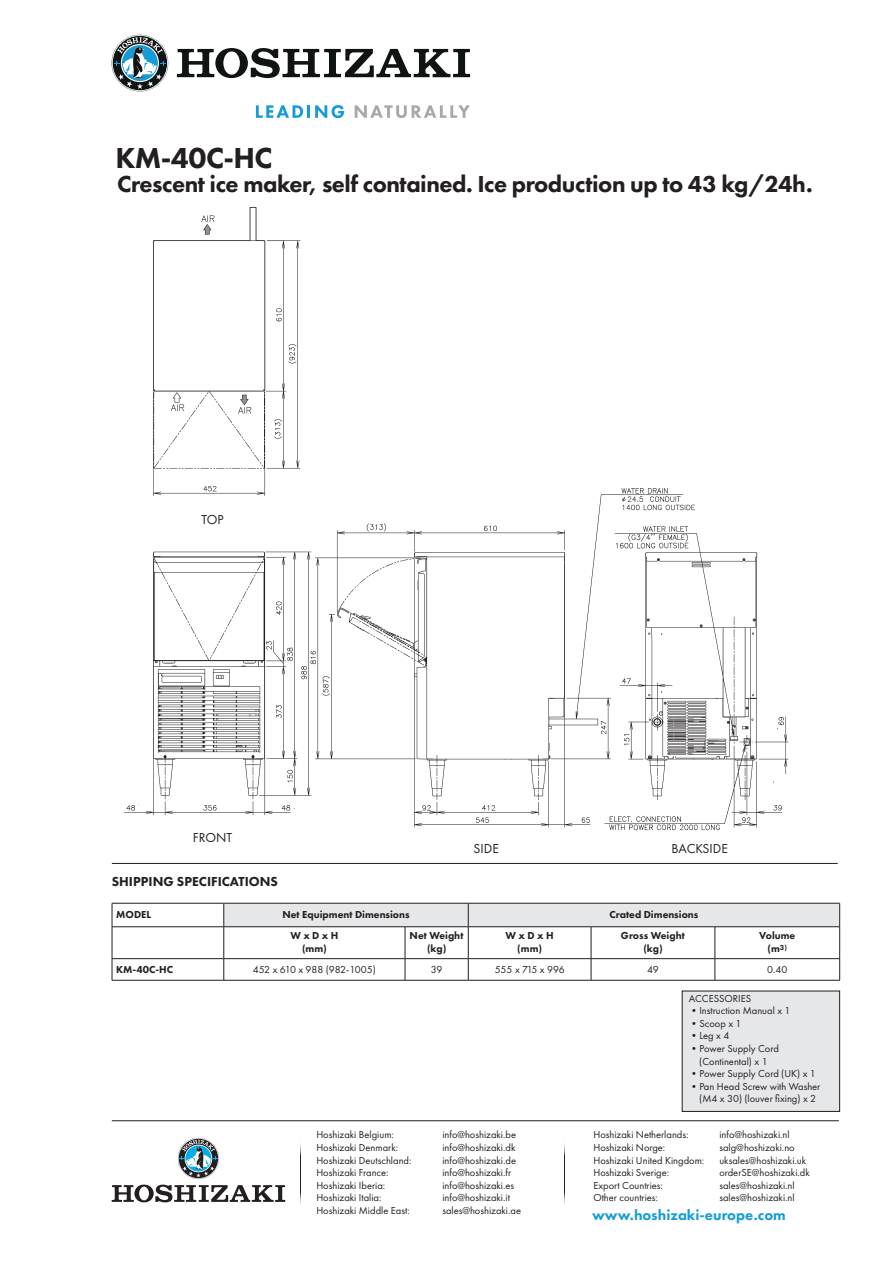
<style>
.page{position:relative;width:893px;height:1263px;background:#fff}
.page>*{position:absolute;margin:0;border:0;box-sizing:border-box;transform-origin:0 0}
.t1{font:800 30px "Futura PT";letter-spacing:-.02em;color:#231f20}
.t2{font:800 24px "Futura PT";letter-spacing:-.02em;color:#231f20}
.t3{font:800 15px "Futura PT";color:#179dd9}
.t4{font:800 13.5px "Futura PT";color:#231f20}
.t5{font:13.5px "Futura PT";color:#231f20}
.t6{font:10.5px "Futura PT";color:#231f20}
.t7{font:800 10.5px "Futura PT";color:#231f20}
.s1{font-size:7.5px}
</style>
<div class="page">
<img style="left:124px;top:206px;width:665px;height:625px">
<div style="left:297px;top:655px;width:11px;height:10px;background:#fff"></div>
<div style="left:276px;top:776px;width:11px;height:10px;background:#fff"></div>
<div style="left:234px;top:779px;width:11px;height:11px;background:#fff"></div>
<div style="left:218px;top:798px;width:11px;height:10px;background:#fff"></div>
<div style="left:173px;top:780px;width:11px;height:11px;background:#fff"></div>
<div style="left:139px;top:795px;width:11px;height:11px;background:#fff"></div>
<div style="left:295px;top:799px;width:11px;height:11px;background:#fff"></div>
<div style="left:513px;top:784px;width:11px;height:11px;background:#fff"></div>
<div style="left:501px;top:798px;width:11px;height:10px;background:#fff"></div>
<div style="left:452px;top:784px;width:11px;height:10px;background:#fff"></div>
<div style="left:418px;top:792px;width:11px;height:11px;background:#fff"></div>
<div style="left:669px;top:779px;width:11px;height:10px;background:#fff"></div>
<div style="left:762px;top:772px;width:11px;height:10px;background:#fff"></div>
<div style="left:766px;top:719px;width:11px;height:11px;background:#fff"></div>
<hr style="left:112px;top:1120px;width:727px;height:1px;background:#231f20">
<img style="left:300px;top:1143px;width:1px;height:62px">
<img style="left:564px;top:1143px;width:1px;height:62px">
<svg style="left:112px;top:1138px;width:173px;height:64px"></svg>
<hr style="left:112px;top:903px;width:112px;height:1px;background:#231f20">
<svg style="left:112px;top:903px;width:1px;height:23px"></svg>
<div style="left:224px;top:903px;width:616px;height:23px;background:#e6e7e9"></div>
<hr style="left:112px;top:926px;width:112px;height:1px;background:#231f20">
<hr style="left:112px;top:927px;width:1px;height:31px;background:#231f20">
<hr style="left:224px;top:926px;width:181px;height:1px;background:#231f20">
<hr style="left:224px;top:927px;width:1px;height:31px;background:#231f20">
<hr style="left:405px;top:926px;width:63px;height:1px;background:#231f20">
<hr style="left:405px;top:927px;width:1px;height:31px;background:#231f20">
<hr style="left:468px;top:926px;width:123px;height:1px;background:#231f20">
<hr style="left:468px;top:927px;width:1px;height:31px;background:#231f20">
<hr style="left:591px;top:926px;width:124px;height:1px;background:#231f20">
<hr style="left:591px;top:927px;width:1px;height:31px;background:#231f20">
<hr style="left:715px;top:926px;width:125px;height:1px;background:#231f20">
<hr style="left:715px;top:927px;width:1px;height:31px;background:#231f20">
<hr style="left:839px;top:927px;width:1px;height:31px;background:#231f20">
<hr style="left:112px;top:958px;width:112px;height:1px;background:#231f20">
<svg style="left:112px;top:959px;width:1px;height:21px"></svg>
<hr style="left:224px;top:958px;width:181px;height:1px;background:#231f20">
<svg style="left:224px;top:959px;width:1px;height:21px"></svg>
<hr style="left:405px;top:958px;width:63px;height:1px;background:#231f20">
<svg style="left:405px;top:959px;width:1px;height:21px"></svg>
<hr style="left:468px;top:958px;width:123px;height:1px;background:#231f20">
<svg style="left:468px;top:959px;width:1px;height:21px"></svg>
<hr style="left:591px;top:958px;width:124px;height:1px;background:#231f20">
<svg style="left:591px;top:959px;width:1px;height:21px"></svg>
<hr style="left:715px;top:958px;width:125px;height:1px;background:#231f20">
<svg style="left:715px;top:959px;width:1px;height:21px"></svg>
<svg style="left:839px;top:959px;width:1px;height:21px"></svg>
<hr style="left:112px;top:980px;width:112px;height:1px;background:#231f20">
<hr style="left:224px;top:980px;width:181px;height:1px;background:#231f20">
<hr style="left:405px;top:980px;width:63px;height:1px;background:#231f20">
<hr style="left:468px;top:980px;width:123px;height:1px;background:#231f20">
<hr style="left:591px;top:980px;width:124px;height:1px;background:#231f20">
<hr style="left:715px;top:980px;width:125px;height:1px;background:#231f20">
<hr style="left:112px;top:863px;width:726px;height:1px;background:#231f20">
<div style="left:682px;top:991px;width:158px;height:120px;background:#e6e7e9"></div>
<svg style="left:256px;top:105px;width:88px;height:13px"></svg>
<svg style="left:355px;top:105px;width:115px;height:13px"></svg>
<svg style="left:112px;top:35px;width:56px;height:56px"></svg>
<svg style="left:177px;top:48px;width:293px;height:30px"></svg>
<p class="t1" style="left:115px;top:139px;width:159px">KM-40C-HC</p>
<p class="t2" style="left:117px;top:169px;width:697px">Crescent ice maker, self contained. Ice production up to 43 kg/24h.</p>
<p class="t5" style="left:202px;top:512px;width:24px">TOP</p>
<p class="t5" style="left:193px;top:829px;width:41px">FRONT</p>
<p class="t4" style="left:112px;top:873px;width:168px">SHIPPING SPECIFICATIONS</p>
<p class="t5" style="left:474px;top:841px;width:27px">SIDE</p>
<p class="t5" style="left:671px;top:841px;width:58px">BACKSIDE</p>
<p class="t7" style="left:116px;top:907px;width:36px">MODEL</p>
<p class="t7" style="left:282px;top:907px;width:129px">Net Equipment Dimensions</p>
<p class="t7" style="left:610px;top:907px;width:90px">Crated Dimensions</p>
<p class="t7" style="left:290px;top:929px;width:50px">W x D x H</p>
<p class="t7" style="left:302px;top:941px;width:26px">(mm)</p>
<p class="t7" style="left:410px;top:929px;width:56px">Net Weight</p>
<p class="t7" style="left:427px;top:941px;width:21px">(kg)</p>
<p class="t7" style="left:621px;top:929px;width:66px">Gross Weight</p>
<p class="t7" style="left:643px;top:941px;width:21px">(kg)</p>
<p class="t7" style="left:506px;top:929px;width:50px">W x D x H</p>
<p class="t7" style="left:517px;top:941px;width:26px">(mm)</p>
<p class="t7" style="left:759px;top:929px;width:38px">Volume</p>
<p class="t7" style="left:768px;top:941px;width:21px">(m<span class="s1">3)</span></p>
<p class="t7" style="left:116px;top:963px;width:58px">KM-40C-HC</p>
<p class="t6" style="left:253px;top:963px;width:125px">452 x 610 x 988 (982-1005)</p>
<p class="t6" style="left:431px;top:963px;width:13px">39</p>
<p class="t6" style="left:495px;top:963px;width:71px">555 x 715 x 996</p>
<p class="t6" style="left:647px;top:963px;width:13px">49</p>
<p class="t6" style="left:767px;top:963px;width:22px">0.40</p>
<p class="t6" style="left:316px;top:1128px;width:79px">Hoshizaki Belgium:</p>
<p class="t6" style="left:442px;top:1128px;width:75px">info@hoshizaki.be</p>
<p class="t6" style="left:316px;top:1141px;width:83px">Hoshizaki Denmark:</p>
<p class="t6" style="left:442px;top:1141px;width:75px">info@hoshizaki.dk</p>
<p class="t6" style="left:316px;top:1154px;width:97px">Hoshizaki Deutschland:</p>
<p class="t6" style="left:442px;top:1154px;width:75px">info@hoshizaki.de</p>
<p class="t6" style="left:316px;top:1166px;width:74px">Hoshizaki France:</p>
<p class="t6" style="left:442px;top:1166px;width:70px">info@hoshizaki.fr</p>
<p class="t6" style="left:316px;top:1179px;width:70px">Hoshizaki Iberia:</p>
<p class="t6" style="left:442px;top:1179px;width:73px">info@hoshizaki.es</p>
<p class="t6" style="left:316px;top:1191px;width:67px">Hoshizaki Italia:</p>
<p class="t6" style="left:442px;top:1191px;width:69px">info@hoshizaki.it</p>
<p class="t6" style="left:316px;top:1204px;width:95px">Hoshizaki Middle East:</p>
<p class="t6" style="left:442px;top:1204px;width:80px">sales@hoshizaki.ae</p>
<p class="t6" style="left:689px;top:992px;width:64px">ACCESSORIES</p>
<p class="t6" style="left:689px;top:1004px;width:103px">•Instruction Manual x 1</p>
<p class="t6" style="left:689px;top:1017px;width:54px">•Scoop x 1</p>
<p class="t6" style="left:689px;top:1030px;width:42px">•Leg x 4</p>
<p class="t6" style="left:689px;top:1042px;width:91px">•Power Supply Cord</p>
<p class="t6" style="left:699px;top:1055px;width:70px">(Continental) x 1</p>
<p class="t6" style="left:689px;top:1067px;width:128px">•Power Supply Cord (UK) x 1</p>
<p class="t6" style="left:689px;top:1080px;width:133px">•Pan Head Screw with Washer</p>
<p class="t6" style="left:699px;top:1093px;width:118px">(M4 x 30) (louver fixing) x 2</p>
<p class="t6" style="left:593px;top:1128px;width:97px">Hoshizaki Netherlands:</p>
<p class="t6" style="left:719px;top:1128px;width:72px">info@hoshizaki.nl</p>
<p class="t6" style="left:593px;top:1141px;width:73px">Hoshizaki Norge:</p>
<p class="t6" style="left:719px;top:1141px;width:77px">salg@hoshizaki.no</p>
<p class="t6" style="left:593px;top:1154px;width:112px">Hoshizaki United Kingdom:</p>
<p class="t6" style="left:719px;top:1154px;width:88px">uksales@hoshizaki.uk</p>
<p class="t6" style="left:593px;top:1166px;width:77px">Hoshizaki Sverige:</p>
<p class="t6" style="left:719px;top:1166px;width:92px">orderSE@hoshizaki.dk</p>
<p class="t6" style="left:593px;top:1179px;width:71px">Export Countries:</p>
<p class="t6" style="left:719px;top:1179px;width:77px">sales@hoshizaki.nl</p>
<p class="t6" style="left:593px;top:1191px;width:66px">Other countries:</p>
<p class="t6" style="left:719px;top:1191px;width:77px">sales@hoshizaki.nl</p>
<p class="t3" style="left:592px;top:1206px;width:195px">www.hoshizaki-europe.com</p>
</div>
